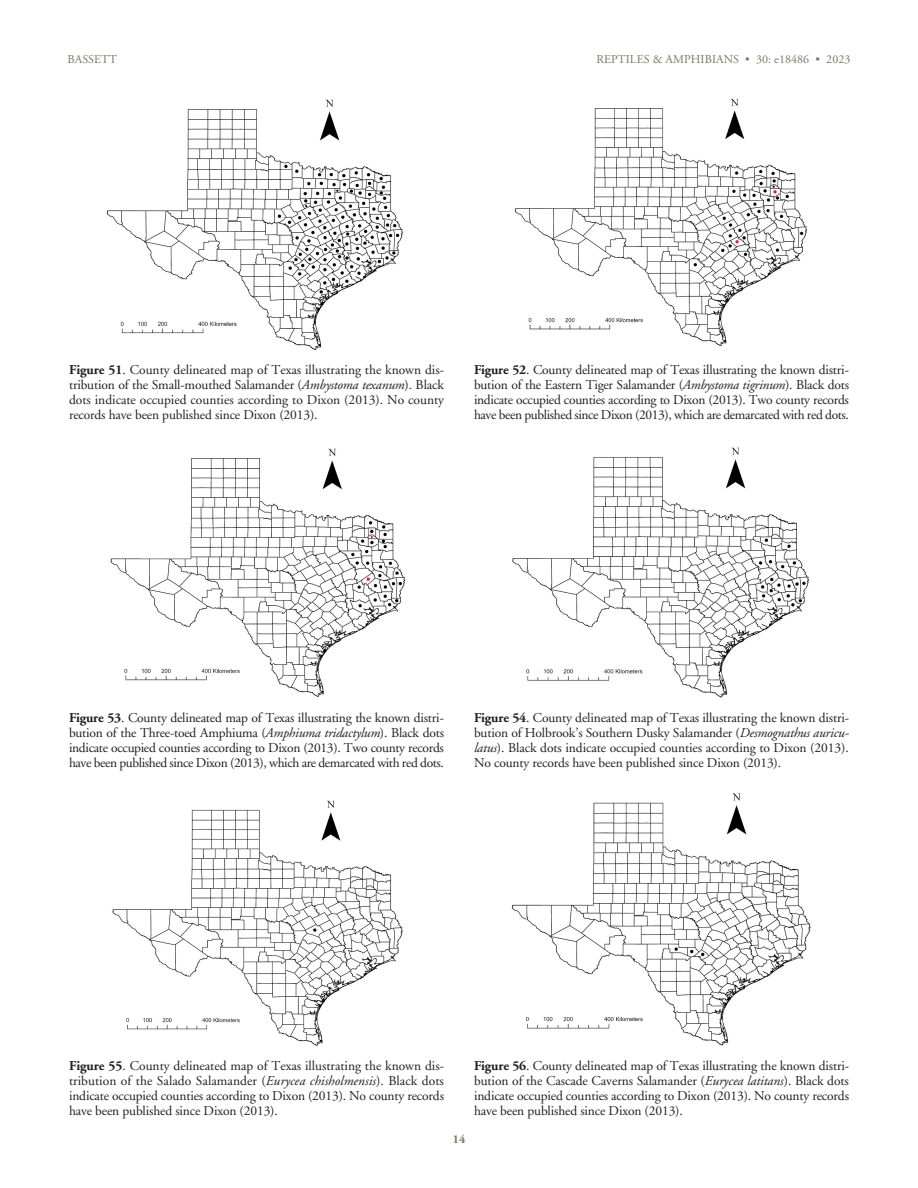
<style>
.page{position:relative;width:918px;height:1188px;background:#fff}
.page>*{position:absolute;margin:0;border:0;box-sizing:border-box;transform-origin:0 0}
.Figure_Caption{font:13.5px/15px "Adobe Garamond";letter-spacing:-.01em;color:#231f20;text-align:justify}
.t1{font:12px "Adobe Garamond";letter-spacing:.005em;color:#717a60}
.t2{font:700 12px "Adobe Garamond";color:#717a60}
.s1{font-weight:700}
.s2{font-style:italic}
</style>
<div class="page">
<img style="left:106px;top:99px;width:297px;height:251px">
<img style="left:110px;top:448px;width:296px;height:249px">
<img style="left:112px;top:800px;width:291px;height:246px">
<img style="left:514px;top:98px;width:293px;height:248px">
<img style="left:512px;top:447px;width:298px;height:251px">
<img style="left:511px;top:793px;width:300px;height:253px">
<p class="t1" style="left:68px;top:53px;width:51px">BASSETT</p>
<p class="t1" style="left:596px;top:53px;width:256px">REPTILES &amp; AMPHIBIANS • 30: e18486 • 2023</p>
<p class="Figure_Caption" style="left:69px;top:362px;width:377px"><span class="s1">Figure 51</span>. County delineated map of Texas illustrating the known dis&shy;tribution of the Small-mouthed Salamander (<span class="s2">Ambystoma texanum</span>). Black dots indicate occupied counties according to Dixon (2013). No county records have been published since Dixon (2013).</p>
<p class="Figure_Caption" style="left:474px;top:362px;width:377px"><span class="s1">Figure 52</span>. County delineated map of Texas illustrating the known distri&shy;bution of the Eastern Tiger Salamander (<span class="s2">Ambystoma tigrinum</span>). Black dots indicate occupied counties according to Dixon (2013). Two county records have been published since Dixon (2013), which are demarcated with red dots.</p>
<p class="Figure_Caption" style="left:69px;top:711px;width:377px"><span class="s1">Figure 53</span>. County delineated map of Texas illustrating the known distri&shy;bution of the Three-toed Amphiuma (<span class="s2">Amphiuma tridactylum</span>). Black dots indicate occupied counties according to Dixon (2013). Two county records have been published since Dixon (2013), which are demarcated with red dots.</p>
<p class="Figure_Caption" style="left:474px;top:711px;width:377px"><span class="s1">Figure 54</span>. County delineated map of Texas illustrating the known distri&shy;bution of Holbrook’s Southern Dusky Salamander (<span class="s2">Desmognathus auricu&shy;latus</span>). Black dots indicate occupied counties according to Dixon (2013).<br>No county records have been published since Dixon (2013).</p>
<p class="Figure_Caption" style="left:69px;top:1059px;width:377px"><span class="s1">Figure 55</span>. County delineated map of Texas illustrating the known dis&shy;tribution of the Salado Salamander (<span class="s2">Eurycea chisholmensis</span>). Black dots indicate occupied counties according to Dixon (2013). No county records have been published since Dixon (2013).</p>
<p class="t2" style="left:453px;top:1132px;width:14px">14</p>
<p class="Figure_Caption" style="left:474px;top:1059px;width:377px"><span class="s1">Figure 56</span>. County delineated map of Texas illustrating the known distri&shy;bution of the Cascade Caverns Salamander (<span class="s2">Eurycea latitans</span>). Black dots indicate occupied counties according to Dixon (2013). No county records have been published since Dixon (2013).</p>
</div>
